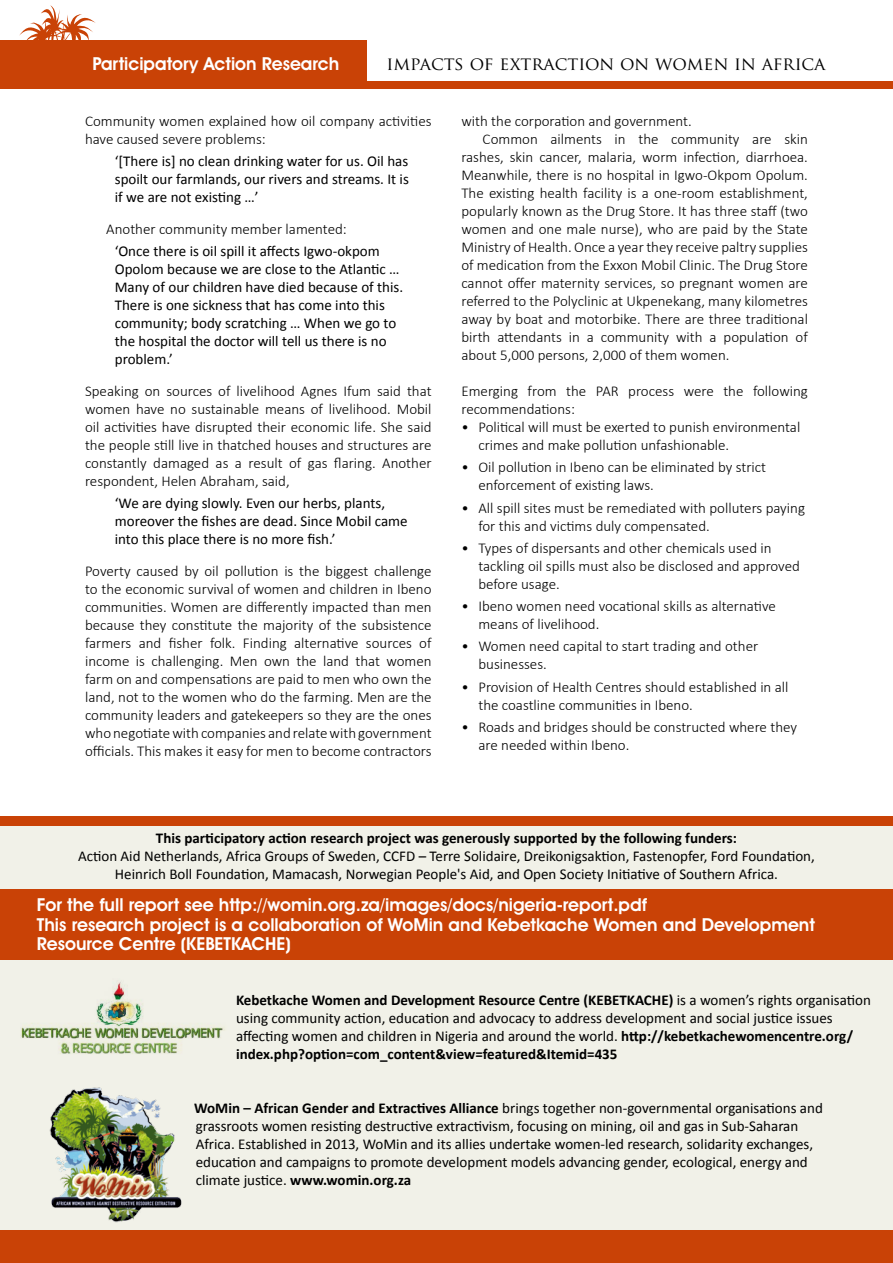
<style>
.page{position:relative;width:893px;height:1263px;background:#fff}
.page>*{position:absolute;margin:0;border:0;box-sizing:border-box;transform-origin:0 0}
.t1{font:600 18px/19.5px "Avant Garde IT Cby BT";color:#fff}
.t2{font:18px "Trajan Pro";color:#000}
.t3{font:300 15px/18px "Calibri";color:#000}
.t4{font:15px/18px "Calibri";color:#000}
.t5{font:700 15px "Calibri";color:#000}
.s1{font-weight:700}
</style>
<div class="page">
<div style="left:0;top:40px;width:367px;height:45px;background:#c94206"></div>
<svg style="left:19px;top:5px;width:77px;height:35px"></svg>
<div style="left:0;top:82px;width:893px;height:7px;background:#c94206"></div>
<div style="left:0;top:836px;width:893px;height:427px;background:#f1f1e8"></div>
<img style="left:21px;top:982px;width:204px;height:72px">
<img style="left:49px;top:1087px;width:133px;height:136px">
<div style="left:0;top:886px;width:893px;height:74px;background:#c94206"></div>
<div style="left:0;top:1230px;width:893px;height:33px;background:#c94206"></div>
<div style="left:0;top:823px;width:893px;height:66px;background:#f1f1e8"></div>
<div style="left:0;top:816px;width:893px;height:10px;background:#c94206"></div>
<p class="t1" style="left:92px;top:54px;width:248px">Participatory Action Research</p>
<p class="t2" style="left:386px;top:52px;width:440px">IMPACTS OF EXTRACTION ON WOMEN IN AFRICA</p>
<p class="t3" style="left:85px;top:111px;width:348px">Community women explained how oil company activities have caused severe problems:</p>
<p class="t4" style="left:115px;top:152px;width:296px;text-align:justify">‘[There is] no clean drinking water for us. Oil has spoilt our farmlands, our rivers and streams. It is if we are not existing …’</p>
<p class="t3" style="left:106px;top:219px;width:242px">Another community member lamented:</p>
<p class="t4" style="left:115px;top:242px;width:290px">‘Once there is oil spill it affects Igwo-okpom Opolom because we are close to the Atlantic … Many of our children have died because of this.<br>There is one sickness that has come into this community; body scratching … When we go to the hospital the doctor will tell us there is no problem.’</p>
<p class="t3" style="left:85px;top:381px;width:348px;text-align:justify">Speaking on sources of livelihood Agnes Ifum said that women have no sustainable means of livelihood. Mobil oil activities have disrupted their economic life. She said the people still live in thatched houses and structures are constantly damaged as a result of gas flaring. Another respondent, Helen Abraham, said,</p>
<p class="t4" style="left:115px;top:494px;width:294px">‘We are dying slowly. Even our herbs, plants, moreover the fishes are dead. Since Mobil came into this place there is no more fish.’</p>
<p class="t3" style="left:85px;top:561px;width:348px;text-align:justify">Poverty caused by oil pollution is the biggest challenge to the economic survival of women and children in Ibeno communities. Women are differently impacted than men because they constitute the majority of the subsistence farmers and fisher folk. Finding alternative sources of income is challenging. Men own the land that women farm on and compensations are paid to men who own the land, not to the women who do the farming. Men are the community leaders and gatekeepers so they are the ones who negotiate with companies and relate with government officials. This makes it easy for men to become contractors</p>
<p class="t3" style="left:461px;top:111px;width:232px">with the corporation and government.</p>
<p class="t3" style="left:483px;top:129px;width:327px">Common ailments in the community are skin</p>
<p class="t3" style="left:461px;top:147px;width:348px">rashes, skin cancer, malaria, worm infection, diarrhoea.</p>
<p class="t3" style="left:461px;top:165px;width:348px">Meanwhile, there is no hospital in Igwo-Okpom Opolum.</p>
<p class="t3" style="left:461px;top:183px;width:348px">The existing health facility is a one-room establishment,</p>
<p class="t3" style="left:461px;top:201px;width:348px">popularly known as the Drug Store. It has three staff (two</p>
<p class="t3" style="left:461px;top:219px;width:348px">women and one male nurse), who are paid by the State</p>
<p class="t3" style="left:461px;top:237px;width:348px">Ministry of Health. Once a year they receive paltry supplies</p>
<p class="t3" style="left:461px;top:255px;width:348px">of medication from the Exxon Mobil Clinic. The Drug Store</p>
<p class="t3" style="left:461px;top:273px;width:348px">cannot offer maternity services, so pregnant women are</p>
<p class="t3" style="left:461px;top:291px;width:348px">referred to the Polyclinic at Ukpenekang, many kilometres</p>
<p class="t3" style="left:461px;top:309px;width:348px">away by boat and motorbike. There are three traditional</p>
<p class="t3" style="left:461px;top:327px;width:348px">birth attendants in a community with a population of</p>
<p class="t3" style="left:461px;top:345px;width:270px">about 5,000 persons, 2,000 of them women.</p>
<p class="t3" style="left:461px;top:381px;width:348px">Emerging from the PAR process were the following recommendations:</p>
<p class="t3" style="left:478px;top:417px;width:323px;text-indent:-17px">• Political will must be exerted to punish environmental crimes and make pollution unfashionable.</p>
<p class="t3" style="left:478px;top:458px;width:289px;text-indent:-17px">• Oil pollution in Ibeno can be eliminated by strict enforcement of existing laws.</p>
<p class="t3" style="left:478px;top:498px;width:328px;text-indent:-17px">• All spill sites must be remediated with polluters paying for this and victims duly compensated.</p>
<p class="t3" style="left:478px;top:538px;width:323px;text-indent:-17px">• Types of dispersants and other chemicals used in tackling oil spills must also be disclosed and approved before usage.</p>
<p class="t3" style="left:478px;top:596px;width:299px;text-indent:-17px">• Ibeno women need vocational skills as alternative means of livelihood.</p>
<p class="t3" style="left:478px;top:637px;width:281px;text-indent:-17px">• Women need capital to start trading and other businesses.</p>
<p class="t3" style="left:478px;top:677px;width:312px;text-indent:-17px">• Provision of Health Centres should established in all the coastline communities in Ibeno.</p>
<p class="t3" style="left:478px;top:717px;width:320px;text-indent:-17px">• Roads and bridges should be constructed where they are needed within Ibeno.</p>
<p class="t5" style="left:156px;top:828px;width:582px">This participatory action research project was generously supported by the following funders:</p>
<p class="t4" style="left:78px;top:847px;width:738px;text-align:center">Action Aid Netherlands, Africa Groups of Sweden, CCFD – Terre Solidaire, Dreikonigsaktion, Fastenopfer, Ford Foundation,<br>Heinrich Boll Foundation, Mamacash, Norwegian People's Aid, and Open Society Initiative of Southern Africa.</p>
<p class="t1" style="left:37px;top:895px;width:780px">For the full report see http://womin.org.za/images/docs/nigeria-report.pdf<br>This research project is a collaboration of WoMin and Kebetkache Women and Development<br>Resource Centre (KEBETKACHE)</p>
<p class="t4" style="left:236px;top:991px;width:636px"><span class="s1">Kebetkache Women and Development Resource Centre (KEBETKACHE)</span> is a women’s rights organisation using community action, education and advocacy to address development and social justice issues affecting women and children in Nigeria and around the world. <span class="s1">http://kebetkachewomencentre.org/ index.php?option=com_content&amp;view=featured&amp;Itemid=435</span></p>
<p class="t4" style="left:194px;top:1098px;width:630px"><span class="s1">WoMin – African Gender and Extractives Alliance</span> brings together non-governmental organisations and grassroots women resisting destructive extractivism, focusing on mining, oil and gas in Sub-Saharan Africa. Established in 2013, WoMin and its allies undertake women-led research, solidarity exchanges, education and campaigns to promote development models advancing gender, ecological, energy and climate justice. <span class="s1">www.womin.org.za</span></p>
</div>
